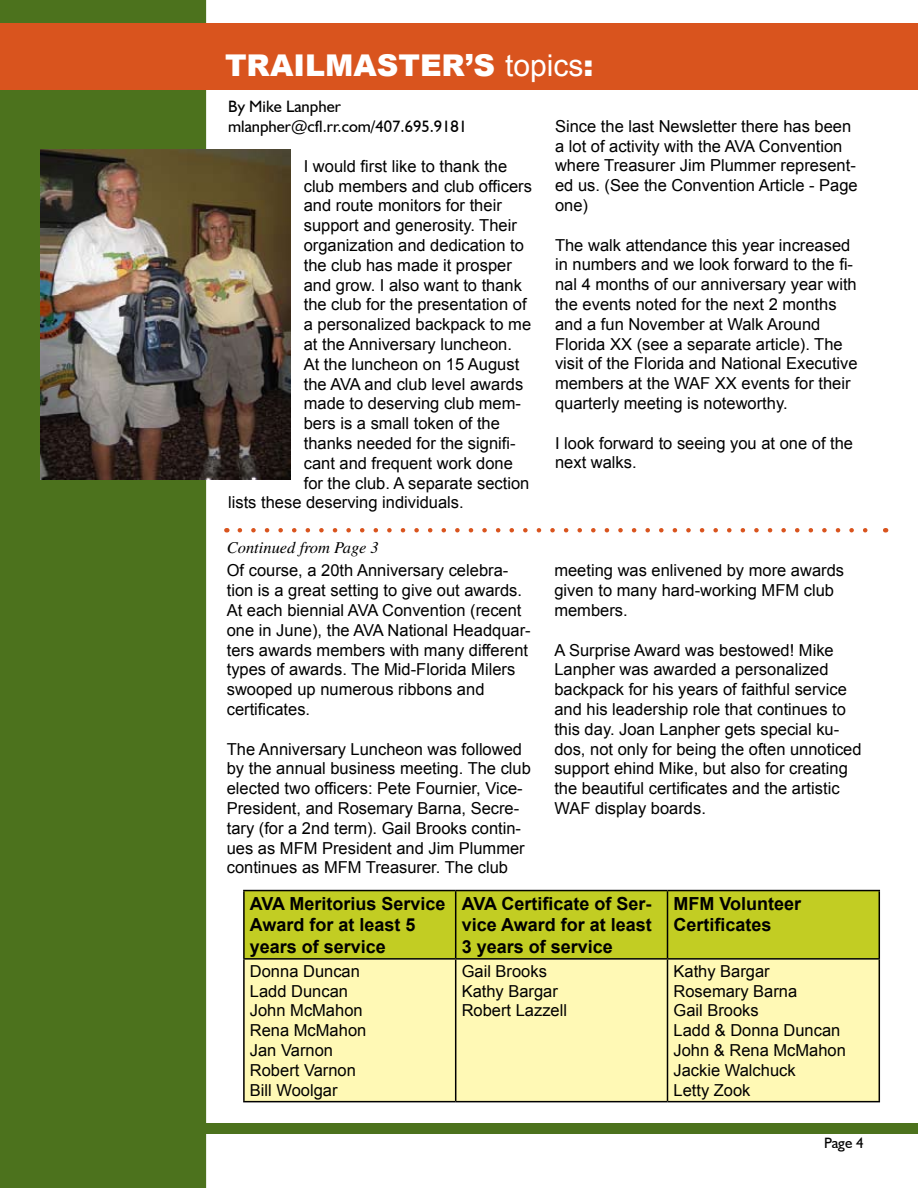
<style>
.page{position:relative;width:918px;height:1188px;background:#fff}
.page>*{position:absolute;margin:0;border:0;box-sizing:border-box;transform-origin:0 0}
.t1{font:900 30px "Arial";color:#fff}
.t2{font:700 18px/21.6px "Arial";color:#000}
.t3{font:16.5px/19.8px "Arial";color:#000}
.t4{font:16.5px/19.8px "Humanist 521 BT";color:#000}
.t5{font:italic 16.5px "Times";color:#000}
.t6{font:15px "Humanist 521 BT";color:#000}
.s1{font-weight:400}
</style>
<div class="page">
<div style="left:0;top:0;width:206px;height:1188px;background:#4c721d"></div>
<div style="left:0;top:1123px;width:918px;height:11px;background:#4c721d"></div>
<div style="left:0;top:24px;width:918px;height:66px;background:#d9541e"></div>
<img style="left:40px;top:150px;width:250px;height:329px">
<div style="left:245px;top:891px;width:634px;height:67px;background:#c2cd23"></div>
<div style="left:245px;top:960px;width:634px;height:141px;background:#fff9b5"></div>
<hr style="left:243px;top:890px;width:213px;height:1px;background:#000">
<hr style="left:243px;top:891px;width:2px;height:67px;background:#000">
<hr style="left:456px;top:890px;width:212px;height:1px;background:#000">
<hr style="left:455px;top:891px;width:1px;height:67px;background:#000">
<hr style="left:668px;top:890px;width:212px;height:1px;background:#000">
<hr style="left:667px;top:891px;width:1px;height:67px;background:#000">
<hr style="left:879px;top:891px;width:1px;height:67px;background:#000">
<hr style="left:243px;top:958px;width:213px;height:2px;background:#000">
<hr style="left:243px;top:960px;width:2px;height:141px;background:#000">
<hr style="left:456px;top:958px;width:212px;height:2px;background:#000">
<hr style="left:455px;top:960px;width:1px;height:141px;background:#000">
<hr style="left:668px;top:958px;width:212px;height:2px;background:#000">
<hr style="left:667px;top:960px;width:1px;height:141px;background:#000">
<hr style="left:879px;top:960px;width:1px;height:141px;background:#000">
<hr style="left:243px;top:1101px;width:213px;height:1px;background:#000">
<hr style="left:456px;top:1101px;width:212px;height:1px;background:#000">
<hr style="left:668px;top:1101px;width:212px;height:1px;background:#000">
<svg style="left:240px;top:528px;width:628px;height:4px"></svg>
<h1 class="t1" style="left:225px;top:43px;width:370px">TRAILMASTER’S <span class="s1">topics</span>:</h1>
<p class="t4" style="left:228px;top:97px;width:241px">By Mike Lanpher mlanpher@cfl.rr.com/407.695.9181</p>
<p class="t3" style="left:304px;top:156px;width:205px">I would first like to thank the</p>
<p class="t3" style="left:304px;top:176px;width:230px">club members and club officers</p>
<p class="t3" style="left:304px;top:196px;width:200px">and route monitors for their</p>
<p class="t3" style="left:304px;top:216px;width:215px">support and generosity. Their</p>
<p class="t3" style="left:304px;top:236px;width:222px">organization and dedication to</p>
<p class="t3" style="left:304px;top:255px;width:210px">the club has made it prosper</p>
<p class="t3" style="left:304px;top:275px;width:220px">and grow. I also want to thank</p>
<p class="t3" style="left:304px;top:295px;width:224px">the club for the presentation of</p>
<p class="t3" style="left:304px;top:315px;width:229px">a personalized backpack to me</p>
<p class="t3" style="left:304px;top:335px;width:210px">at the Anniversary luncheon.</p>
<p class="t3" style="left:304px;top:354px;width:217px">At the luncheon on 15 August</p>
<p class="t3" style="left:304px;top:374px;width:221px">the AVA and club level awards</p>
<p class="t3" style="left:304px;top:394px;width:219px">made to deserving club mem-</p>
<p class="t3" style="left:304px;top:414px;width:198px">bers is a small token of the</p>
<p class="t3" style="left:304px;top:434px;width:213px">thanks needed for the signifi-</p>
<p class="t3" style="left:304px;top:453px;width:211px">cant and frequent work done</p>
<p class="t3" style="left:304px;top:473px;width:227px">for the club. A separate section</p>
<p class="t3" style="left:228px;top:493px;width:237px">lists these deserving individuals.</p>
<p class="t5" style="left:227px;top:538px;width:154px">Continued from Page 3</p>
<p class="t3" style="left:227px;top:561px;width:305px">Of course, a 20th Anniversary celebra&shy;tion is a great setting to give out awards.<br>At each biennial AVA Convention (recent one in June), the AVA National Headquar&shy;ters awards members with many different types of awards. The Mid-Florida Milers swooped up numerous ribbons and certificates.</p>
<p class="t3" style="left:227px;top:739px;width:306px">The Anniversary Luncheon was followed by the annual business meeting. The club elected two officers: Pete Fournier, Vice-President, and Rosemary Barna, Secre&shy;tary (for a 2nd term). Gail Brooks contin&shy;ues as MFM President and Jim Plummer continues as MFM Treasurer. The club</p>
<p class="t3" style="left:555px;top:116px;width:304px">Since the last Newsletter there has been a lot of activity with the AVA Convention where Treasurer Jim Plummer represent&shy;ed us. (See the Convention Article - Page one)</p>
<p class="t3" style="left:555px;top:235px;width:304px">The walk attendance this year increased in numbers and we look forward to the fi&shy;nal 4 months of our anniversary year with the events noted for the next 2 months and a fun November at Walk Around Florida XX (see a separate article). The visit of the Florida and National Executive members at the WAF XX events for their quarterly meeting is noteworthy.</p>
<p class="t3" style="left:555px;top:433px;width:300px">I look forward to seeing you at one of the next walks.</p>
<p class="t3" style="left:554px;top:561px;width:291px">meeting was enlivened by more awards given to many hard-working MFM club members.</p>
<p class="t3" style="left:554px;top:640px;width:309px">A Surprise Award was bestowed! Mike Lanpher was awarded a personalized backpack for his years of faithful service and his leadership role that continues to this day. Joan Lanpher gets special ku&shy;dos, not only for being the often unnoticed support ehind Mike, but also for creating the beautiful certificates and the artistic WAF display boards.</p>
<p class="t2" style="left:250px;top:893px;width:197px">AVA Meritorius Service<br>Award for at least 5 years of service</p>
<p class="t2" style="left:462px;top:893px;width:192px;text-align:justify">AVA Certificate of Ser&shy;vice Award for at least 3 years of service</p>
<p class="t2" style="left:674px;top:893px;width:129px">MFM Volunteer<br>Certificates</p>
<p class="t3" style="left:250px;top:961px;width:118px">Donna Duncan<br>Ladd Duncan<br>John McMahon<br>Rena McMahon<br>Jan Varnon<br>Robert Varnon<br>Bill Woolgar</p>
<p class="t3" style="left:462px;top:961px;width:107px">Gail Brooks<br>Kathy Bargar<br>Robert Lazzell</p>
<p class="t3" style="left:674px;top:961px;width:174px">Kathy Bargar<br>Rosemary Barna<br>Gail Brooks<br>Ladd &amp; Donna Duncan<br>John &amp; Rena McMahon<br>Jackie Walchuck<br>Letty Zook</p>
<p class="t6" style="left:824px;top:1134px;width:41px">Page 4</p>
</div>
